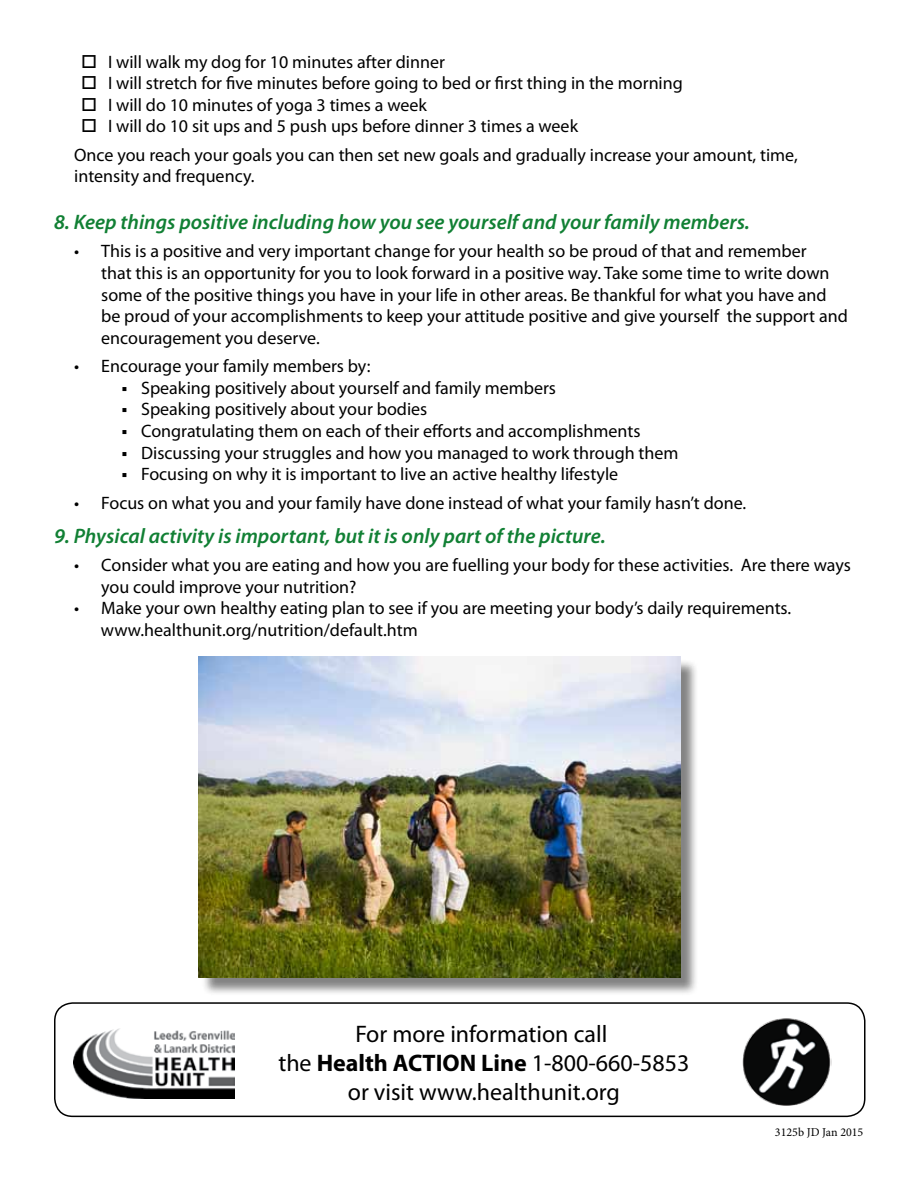
<style>
.page{position:relative;width:918px;height:1188px;background:#fff}
.page>*{position:absolute;margin:0;border:0;box-sizing:border-box;transform-origin:0 0}
.t1{font:24px/28.8px "Myriad Pro";color:#000;text-align:center}
.t2{font:italic 600 21px "Myriad Pro";color:#118034}
.t3{font:18px/21.6px "Myriad Pro";color:#000}
.t4{font:12px "Minion Pro";color:#000}
.s1{font-weight:700}
</style>
<div class="page">
<img style="left:73px;top:1028px;width:162px;height:71px">
<img style="left:742px;top:1018px;width:90px;height:88px">
<div style="left:54px;top:1002px;width:812px;height:115px;border:2px solid #000;border-radius:18px"></div>
<div style="left:201px;top:658px;width:498px;height:338px;background:#000;opacity:.49"></div>
<img style="left:199px;top:656px;width:481px;height:321px">
<p class="t3" style="left:108px;top:50px;width:576px">I will walk my dog for 10 minutes after dinner<br>I will stretch for five minutes before going to bed or first thing in the morning I will do 10 minutes of yoga 3 times a week<br>I will do 10 sit ups and 5 push ups before dinner 3 times a week</p>
<p class="t3" style="left:74px;top:144px;width:725px">Once you reach your goals you can then set new goals and gradually increase your amount, time, intensity and frequency.</p>
<p class="t2" style="left:54px;top:209px;width:697px">8. Keep things positive including how you see yourself and your family members.</p>
<p class="t3" style="left:101px;top:240px;width:748px;text-indent:-27px">• This is a positive and very important change for your health so be proud of that and remember<br>that this is an opportunity for you to look forward in a positive way. Take some time to write down some of the positive things you have in your life in other areas. Be thankful for what you have and be proud of your accomplishments to keep your attitude positive and give yourself the support and encouragement you deserve.</p>
<p class="t3" style="left:74px;top:355px;width:298px">• Encourage your family members by:</p>
<p class="t3" style="left:122px;top:377px;width:436px">▪ Speaking positively about yourself and family members</p>
<p class="t3" style="left:122px;top:398px;width:307px">▪ Speaking positively about your bodies</p>
<p class="t3" style="left:122px;top:420px;width:521px">▪ Congratulating them on each of their efforts and accomplishments</p>
<p class="t3" style="left:122px;top:441px;width:559px">▪ Discussing your struggles and how you managed to work through them</p>
<p class="t3" style="left:122px;top:463px;width:498px">▪ Focusing on why it is important to live an active healthy lifestyle</p>
<p class="t3" style="left:74px;top:491px;width:674px">• Focus on what you and your family have done instead of what your family hasn’t done.</p>
<p class="t2" style="left:54px;top:522px;width:553px">9. Physical activity is important, but it is only part of the picture.</p>
<p class="t3" style="left:101px;top:554px;width:751px;text-indent:-27px">• Consider what you are eating and how you are fuelling your body for these activities. Are there ways you could improve your nutrition?</p>
<p class="t3" style="left:101px;top:597px;width:692px;text-indent:-27px">• Make your own healthy eating plan to see if you are meeting your body’s daily requirements. www.healthunit.org/nutrition/default.htm</p>
<h1 class="t1" style="left:278px;top:1019px;width:413px">For more information call<br>the <span class="s1">Health ACTION Line</span> 1-800-660-5853 or visit www.healthunit.org</h1>
<p class="t4" style="left:775px;top:1124px;width:90px">3125b JD Jan 2015</p>
</div>
